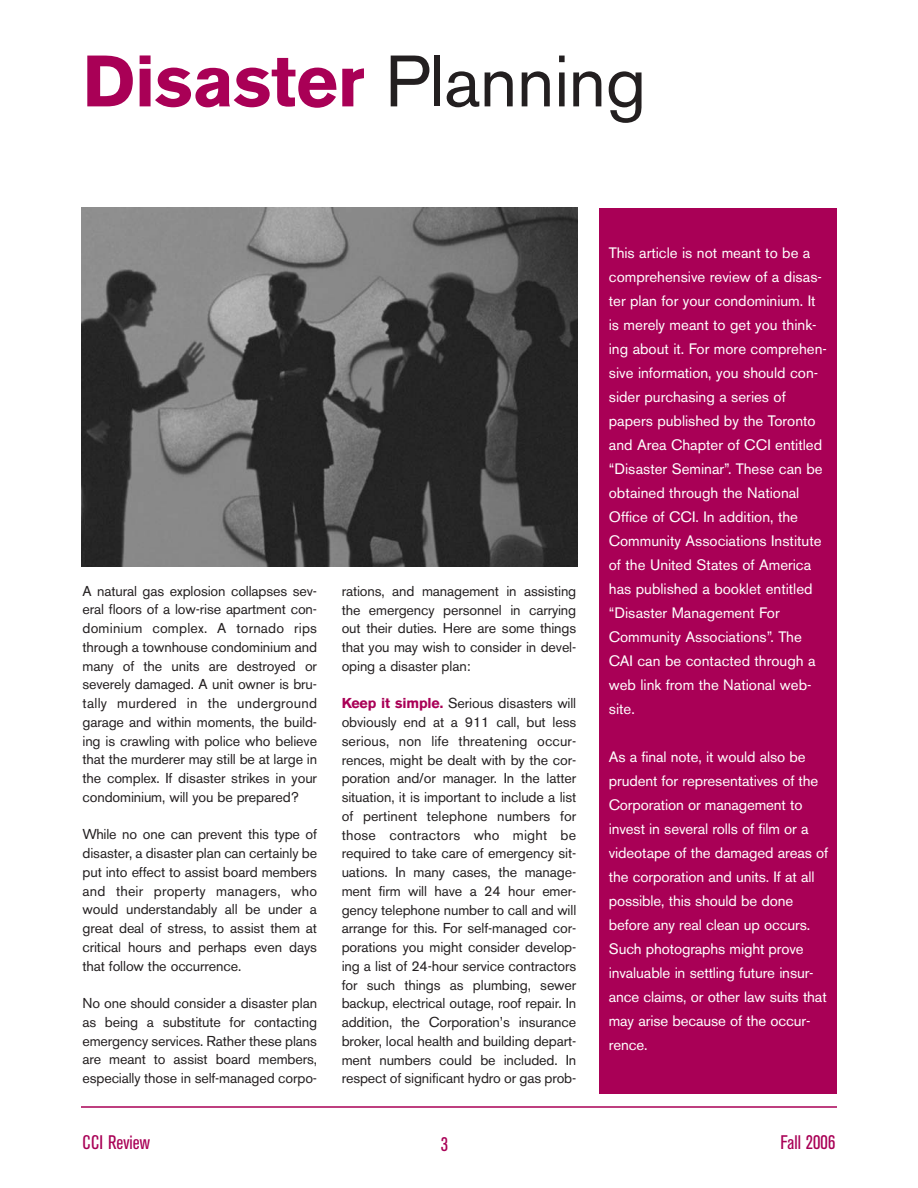
<style>
.page{position:relative;width:918px;height:1188px;background:#fff}
.page>*{position:absolute;margin:0;border:0;box-sizing:border-box;transform-origin:0 0}
.t1{font:700 72px "Akzidenz Grotesk BE";letter-spacing:-.005em;color:#a90056}
.t2{font:condensed 19.5px "Akzidenz Grotesk BE";color:#a90056}
.t3{font:15px/24px "Akzidenz Grotesk BE";color:#fff}
.t4{font:14.25px/18.8px "Akzidenz Grotesk BE";letter-spacing:-.01em;color:#231f20;text-align:justify}
.s1{font-weight:400;color:#231f20}
.s2{font-weight:700;color:#a90056}
</style>
<div class="page">
<hr style="left:81px;top:1106px;width:756px;height:2px;background:#a90056">
<img style="left:81px;top:208px;width:497px;height:359px">
<div style="left:599px;top:208px;width:238px;height:886px;background:#a90056"></div>
<h1 class="t1" style="left:82px;top:56px;width:565px">Disaster <span class="s1">Planning</span></h1>
<p class="t4" style="left:82px;top:583px;width:236px">A natural gas explosion collapses sev&shy;eral floors of a low-rise apartment con&shy;dominium complex. A tornado rips through a townhouse condominium and many of the units are destroyed or severely damaged. A unit owner is bru&shy;tally murdered in the underground garage and within moments, the build&shy;ing is crawling with police who believe that the murderer may still be at large in the complex. If disaster strikes in your condominium, will you be prepared?</p>
<p class="t4" style="left:82px;top:827px;width:236px">While no one can prevent this type of disaster, a disaster plan can certainly be put into effect to assist board members and their property managers, who would understandably all be under a great deal of stress, to assist them at critical hours and perhaps even days that follow the occurrence.</p>
<p class="t4" style="left:82px;top:995px;width:236px">No one should consider a disaster plan as being a substitute for contacting emergency services. Rather these plans are meant to assist board members, especially those in self-managed corpo-</p>
<p class="t4" style="left:342px;top:583px;width:236px">rations, and management in assisting the emergency personnel in carrying out their duties. Here are some things that you may wish to consider in devel&shy;oping a disaster plan:</p>
<p class="t4" style="left:342px;top:695px;width:236px"><span class="s2">Keep it simple.</span> Serious disasters will obviously end at a 911 call, but less serious, non life threatening occur&shy;rences, might be dealt with by the cor&shy;poration and/or manager. In the latter situation, it is important to include a list of pertinent telephone numbers for those contractors who might be required to take care of emergency sit&shy;uations. In many cases, the manage&shy;ment firm will have a 24 hour emer&shy;gency telephone number to call and will arrange for this. For self-managed cor&shy;porations you might consider develop&shy;ing a list of 24-hour service contractors for such things as plumbing, sewer backup, electrical outage, roof repair. In addition, the Corporation’s insurance broker, local health and building depart&shy;ment numbers could be included. In respect of significant hydro or gas prob-</p>
<p class="t3" style="left:609px;top:243px;width:220px">This article is not meant to be a comprehensive review of a disas&shy;ter plan for your condominium. It is merely meant to get you think&shy;ing about it. For more comprehen&shy;sive information, you should con&shy;sider purchasing a series of papers published by the Toronto and Area Chapter of CCI entitled “Disaster Seminar”. These can be obtained through the National<br>Office of CCI. In addition, the<br>Community Associations Institute of the United States of America has published a booklet entitled “Disaster Management For<br>Community Associations”. The<br>CAI can be contacted through a web link from the National web&shy;site.</p>
<p class="t3" style="left:609px;top:747px;width:221px">As a final note, it would also be prudent for representatives of the<br>Corporation or management to invest in several rolls of film or a videotape of the damaged areas of the corporation and units. If at all possible, this should be done before any real clean up occurs.<br>Such photographs might prove invaluable in settling future insur&shy;ance claims, or other law suits that may arise because of the occur&shy;rence.</p>
<h2 class="t2" style="left:82px;top:1135px;width:69px">CCI Review</h2>
<h2 class="t2" style="left:441px;top:1137px;width:9px">3</h2>
<h2 class="t2" style="left:781px;top:1135px;width:56px">Fall 2006</h2>
</div>
